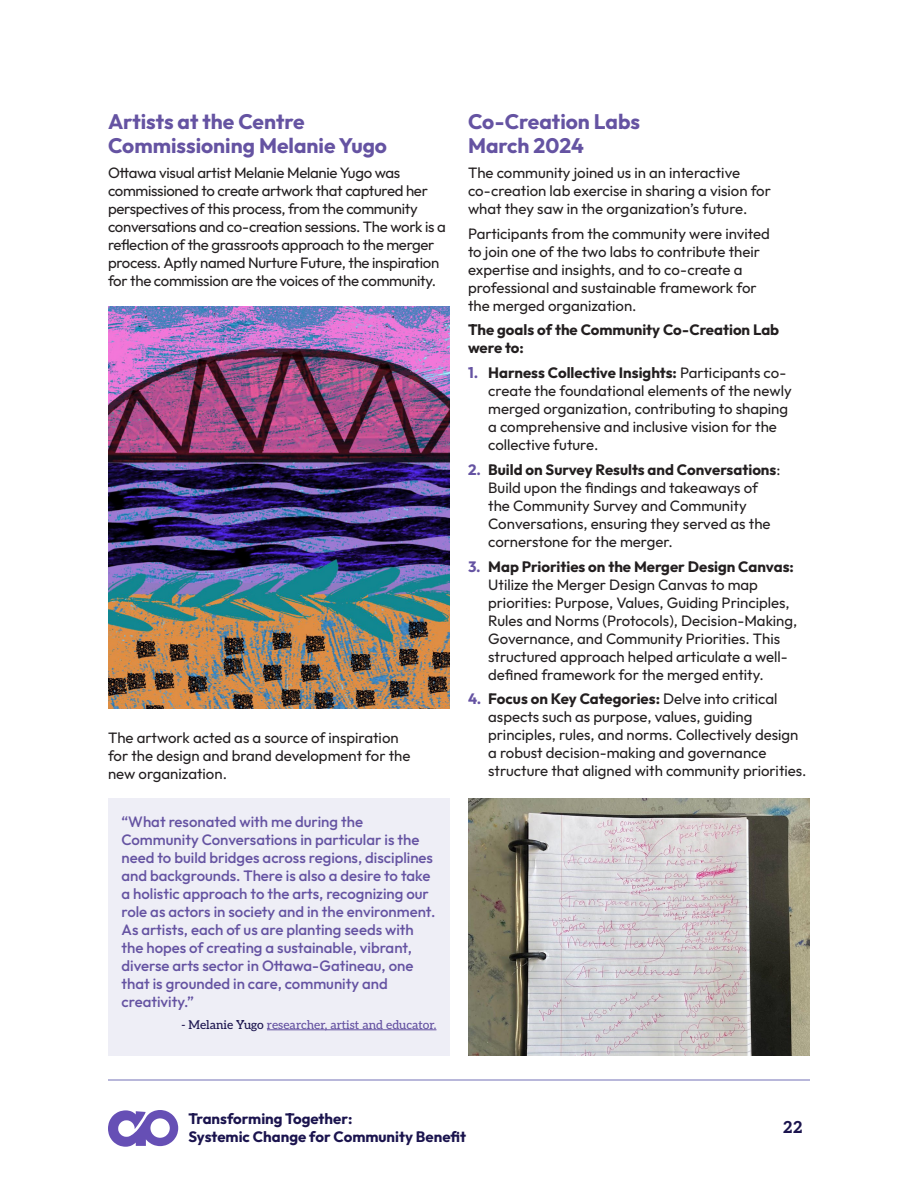
<style>
.page{position:relative;width:918px;height:1188px;background:#fff}
.page>*{position:absolute;margin:0;border:0;box-sizing:border-box;transform-origin:0 0}
.t1{font:700 21px/24px "Outfit";color:#6553a2}
.t2{font:800 16.5px "Aleo";color:#1b144e}
.Body{font:15px/18px "Outfit";color:#231f20}
.t3{font:500 15px/18px "Outfit";color:#6553a2}
.Body-2{font:15px/18px "Outfit";letter-spacing:-.02em;color:#231f20}
.t4{font:700 15px/18px "Outfit";color:#1b144e}
.Body-3{font:700 15px/18px "Outfit";color:#231f20}
.Quote_attribution{font:500 12px "Aleo";color:#6553a2}
.s1{color:#1b144e}
.s2{font-weight:700;color:#6553a2}
.s3{font-weight:700}
</style>
<div class="page">
<svg style="left:108px;top:1110px;width:70px;height:37px"></svg>
<hr style="left:108px;top:1079px;width:702px;height:2px;background:#a2a0cf">
<img style="left:108px;top:306px;width:342px;height:402px">
<img style="left:468px;top:799px;width:342px;height:257px">
<div style="left:108px;top:799px;width:342px;height:257px;background:#eeeef6"></div>
<hr style="left:267px;top:1030px;width:169px;height:1px;background:#6553a2">
<h4 class="t1" style="left:108px;top:111px;width:281px">Artists at the Centre<br>Commissioning Melanie Yugo</h4>
<p class="Body-2" style="left:108px;top:164px;width:339px">Ottawa visual artist Melanie Melanie Yugo was commissioned to create artwork that captured her perspectives of this process, from the community conversations and co-creation sessions. The work is a reflection of the grassroots approach to the merger process. Aptly named Nurture Future, the inspiration for the commission are the voices of the community.</p>
<p class="Body" style="left:108px;top:729px;width:304px">The artwork acted as a source of inspiration for the design and brand development for the new organization.</p>
<p class="t3" style="left:122px;top:814px;width:315px">“What resonated with me during the Community Conversations in particular is the need to build bridges across regions, disciplines and backgrounds. There is also a desire to take a holistic approach to the arts, recognizing our role as actors in society and in the environment.<br>As artists, each of us are planting seeds with the hopes of creating a sustainable, vibrant, diverse arts sector in Ottawa-Gatineau, one that is grounded in care, community and creativity.”</p>
<p class="Quote_attribution" style="left:181px;top:1015px;width:257px"><span class="s1">- Melanie Yugo</span> researcher, artist and educator.</p>
<h4 class="t1" style="left:468px;top:111px;width:174px">Co-Creation Labs<br>March 2024</h4>
<p class="Body" style="left:468px;top:164px;width:305px">The community joined us in an interactive co-creation lab exercise in sharing a vision for what they saw in the organization’s future.</p>
<p class="Body" style="left:468px;top:225px;width:304px">Participants from the community were invited to join one of the two labs to contribute their expertise and insights, and to co-create a professional and sustainable framework for the merged organization.</p>
<p class="Body-3" style="left:468px;top:322px;width:313px">The goals of the Community Co-Creation Lab were to:</p>
<p class="Body" style="left:488px;top:364px;width:305px;text-indent:-20px"><span class="s2">1.</span> <span class="s3">Harness Collective Insights:</span> Participants co&shy;create the foundational elements of the newly merged organization, contributing to shaping a comprehensive and inclusive vision for the collective future.</p>
<p class="Body" style="left:488px;top:461px;width:294px;text-indent:-20px"><span class="s2">2.</span> <span class="s3">Build on Survey Results and Conversations</span>:<br>Build upon the findings and takeaways of the Community Survey and Community Conversations, ensuring they served as the cornerstone for the merger.</p>
<p class="Body" style="left:488px;top:558px;width:311px;text-indent:-20px"><span class="s2">3.</span> <span class="s3">Map Priorities on the Merger Design Canvas:<br></span>Utilize the Merger Design Canvas to map priorities: Purpose, Values, Guiding Principles, Rules and Norms (Protocols), Decision-Making, Governance, and Community Priorities. This structured approach helped articulate a well&shy;defined framework for the merged entity.</p>
<p class="Body" style="left:488px;top:690px;width:320px;text-indent:-20px"><span class="s2">4.</span> <span class="s3">Focus on Key Categories:</span> Delve into critical aspects such as purpose, values, guiding principles, rules, and norms. Collectively design a robust decision-making and governance structure that aligned with community priorities.</p>
<p class="t4" style="left:188px;top:1110px;width:279px">Transforming Together:<br>Systemic Change for Community Benefit</p>
<p class="t2" style="left:783px;top:1114px;width:21px">22</p>
</div>
